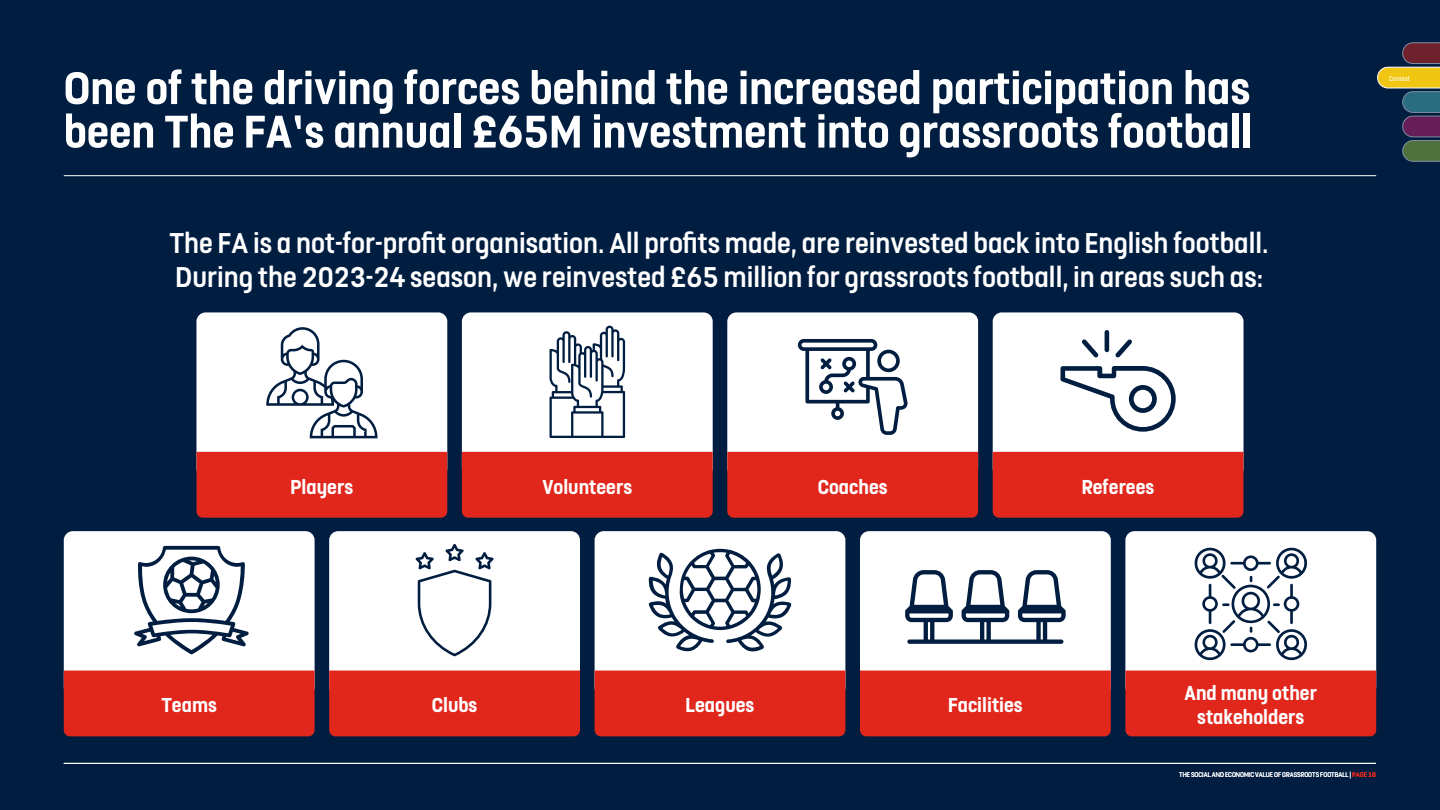
<style>
.page{position:relative;width:1440px;height:810px;background:#011e41}
.page>*{position:absolute;margin:0;border:0;box-sizing:border-box;transform-origin:0 0}
.t1{font:700 51px/43.5px "FS Dillon";color:#fff}
.t2{font:500 31.95px/33.8px "FS Dillon";color:#fff}
.t3{font:700 22.5px/24px "FS Dillon";color:#fff;text-align:center}
.t4{font:7.65px "FS Dillon";color:#fff}
.t5{font:7.5px "FS Dillon";color:#fff}
.s1{font-weight:500;color:#e1261c}
</style>
<div class="page">
<hr style="left:64px;top:176px;width:1312px;height:1px;background:#fff">
<div style="left:64px;top:531px;width:251px;height:165px;background:#fff;border-radius:9px"></div>
<svg style="left:134px;top:546px;width:115px;height:108px"></svg>
<div style="left:64px;top:671px;width:251px;height:65px;background:#e1261c"></div>
<div style="left:329px;top:531px;width:251px;height:165px;background:#fff;border-radius:9px"></div>
<svg style="left:416px;top:544px;width:78px;height:112px"></svg>
<div style="left:329px;top:671px;width:251px;height:65px;background:#e1261c"></div>
<div style="left:595px;top:531px;width:250px;height:165px;background:#fff;border-radius:9px"></div>
<svg style="left:648px;top:549px;width:144px;height:102px"></svg>
<div style="left:595px;top:671px;width:250px;height:65px;background:#e1261c"></div>
<div style="left:860px;top:531px;width:251px;height:165px;background:#fff;border-radius:9px"></div>
<svg style="left:905px;top:570px;width:161px;height:74px"></svg>
<div style="left:860px;top:671px;width:251px;height:65px;background:#e1261c"></div>
<div style="left:1125px;top:531px;width:251px;height:165px;background:#fff;border-radius:9px"></div>
<svg style="left:1194px;top:548px;width:113px;height:113px"></svg>
<div style="left:1125px;top:671px;width:251px;height:65px;background:#e1261c"></div>
<div style="left:196px;top:312px;width:251px;height:165px;background:#fff;border-radius:9px"></div>
<svg style="left:266px;top:327px;width:111px;height:111px"></svg>
<div style="left:196px;top:452px;width:251px;height:66px;background:#e1261c"></div>
<div style="left:462px;top:312px;width:251px;height:165px;background:#fff;border-radius:9px"></div>
<svg style="left:550px;top:326px;width:75px;height:112px"></svg>
<div style="left:462px;top:452px;width:251px;height:66px;background:#e1261c"></div>
<div style="left:727px;top:312px;width:251px;height:165px;background:#fff;border-radius:9px"></div>
<svg style="left:798px;top:339px;width:110px;height:96px"></svg>
<div style="left:727px;top:452px;width:251px;height:66px;background:#e1261c"></div>
<div style="left:993px;top:312px;width:251px;height:165px;background:#fff;border-radius:9px"></div>
<svg style="left:1061px;top:366px;width:115px;height:66px"></svg>
<hr style="left:1105px;top:330px;width:4px;height:22px;background:#011e41;border-radius:2px">
<svg style="left:1082px;top:339px;width:17px;height:18px"></svg>
<svg style="left:1115px;top:339px;width:17px;height:18px"></svg>
<div style="left:993px;top:452px;width:251px;height:66px;background:#e1261c"></div>
<svg style="left:1377px;top:42px;width:63px;height:120px"></svg>
<hr style="left:64px;top:763px;width:1312px;height:1px;background:#fff">
<h1 class="t1" style="left:64px;top:68px;width:1190px">One of the driving forces behind the increased participation has been The FA’s annual £65M investment into grassroots football</h1>
<p class="t2" style="left:170px;top:227px;width:1101px">The FA is a not-for-profit organisation. All profits made, are reinvested back into English football.<br>During the 2023-24 season, we reinvested £65 million for grassroots football, in areas such as:</p>
<p class="t3" style="left:291px;top:475px;width:64px">Players</p>
<p class="t3" style="left:542px;top:475px;width:91px">Volunteers</p>
<p class="t3" style="left:818px;top:475px;width:71px">Coaches</p>
<p class="t3" style="left:1082px;top:475px;width:74px">Referees</p>
<p class="t5" style="left:1389px;top:75px;width:22px">Context</p>
<p class="t3" style="left:161px;top:694px;width:57px">Teams</p>
<p class="t3" style="left:432px;top:694px;width:47px">Clubs</p>
<p class="t3" style="left:686px;top:694px;width:70px">Leagues</p>
<p class="t3" style="left:948px;top:694px;width:76px">Facilities</p>
<p class="t3" style="left:1185px;top:682px;width:134px">And many other stakeholders</p>
<p class="t4" style="left:1179px;top:771px;width:198px">THE SOCIAL AND ECONOMIC VALUE OF GRASSROOTS FOOTBALL | <span class="s1">PAGE 18</span></p>
</div>
